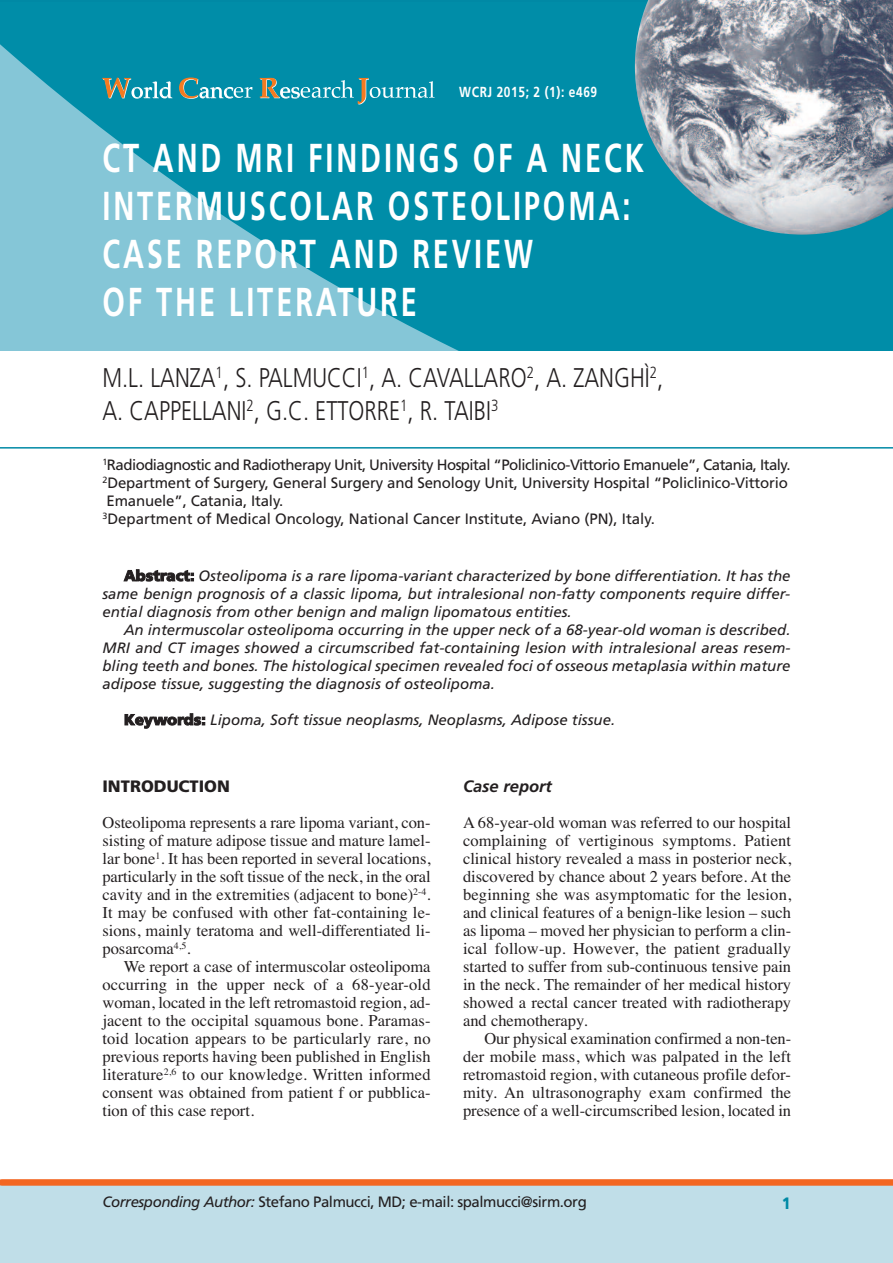
<style>
.page{position:relative;width:893px;height:1263px;background:#fff}
.page>*{position:absolute;margin:0;border:0;box-sizing:border-box;transform-origin:0 0}
.t1{font:700 40.35px/48px "Frutiger";letter-spacing:.1em;color:#fff;scale:.72 1}
.t2{font:300 27px/33px "Frutiger";color:#231f20;scale:.82 1}
.t3{font:16.5px/18px "Times";color:#231f20;text-align:justify}
.t4{font:900 16.5px "Frutiger";color:#231f20}
.t5{font:italic 700 16.5px "Frutiger";color:#231f20}
.t6{font:900 16.5px "Frutiger";color:#0089a5;scale:.82 1}
.t7{font:italic 15px/18px "Frutiger";color:#231f20;text-align:justify}
.t8{font:15px/18px "Frutiger";letter-spacing:-.01em;color:#231f20}
.t9{font:15px "Frutiger";letter-spacing:-.03em;color:#231f20}
.t10{font:700 14.55px "Frutiger";letter-spacing:.05em;color:#fff;scale:.82 1}
.s1{font-weight:900;font-style:normal}
.s2{font-style:italic}
</style>
<div class="page">
<div style="left:0;top:1180px;width:893px;height:83px;background:#c0dee8"></div>
<svg style="left:0;top:2px;width:893px;height:348px;background:#229bb4"></svg>
<hr style="left:0;top:0;width:893px;height:2px;background:#0089a5">
<img style="left:635px;top:0;width:258px;height:235px">
<div style="left:1px;top:1179px;width:892px;height:6px;background:#f36621"></div>
<svg style="left:102px;top:78px;width:70px;height:21px"></svg>
<svg style="left:179px;top:78px;width:73px;height:21px;background:#42a0ac"></svg>
<svg style="left:260px;top:78px;width:175px;height:26px;background:#339bab"></svg>
<hr style="left:0;top:447px;width:893px;height:2px;background:#0089a5">
<p class="t10" style="left:459px;top:86px;width:170px">WCRJ 2015; 2 (1): e469</p>
<h1 class="t1" style="left:102px;top:137px;width:754px">CT AND MRI FINDINGS OF A NECK<br>INTERMUSCOLAR OSTEOLIPOMA:<br>CASE REPORT AND REVIEW<br>OF THE LITERATURE</h1>
<h2 class="t2" style="left:102px;top:363px;width:685px">M.L. LANZA<sup>1</sup>, S. PALMUCCI<sup>1</sup>, A. CAVALLARO<sup>2</sup>, A. ZANGHÌ<sup>2</sup>,<br>A. CAPPELLANI<sup>2</sup>, G.C. ETTORRE<sup>1</sup>, R. TAIBI<sup>3</sup></h2>
<p class="t8" style="left:102px;top:457px;width:689px"><sup>1</sup>Radiodiagnostic and Radiotherapy Unit, University Hospital “Policlinico-Vittorio Emanuele”, Catania, Italy.<br><sup>2</sup>Department of Surgery, General Surgery and Senology Unit, University Hospital “Policlinico-Vittorio Emanuele”, Catania, Italy.<br><sup>3</sup>Department of Medical Oncology, National Cancer Institute, Aviano (PN), Italy.</p>
<p class="t7" style="left:102px;top:568px;width:689px;text-indent:22px"><span class="s1">Abstract:</span> Osteolipoma is a rare lipoma-variant characterized by bone differentiation. It has the same benign prognosis of a classic lipoma, but intralesional non-fatty components require differ&shy;ential diagnosis from other benign and malign lipomatous entities.</p>
<p class="t7" style="left:102px;top:622px;width:689px;text-indent:21px">An intermuscolar osteolipoma occurring in the upper neck of a 68-year-old woman is described.<br>MRI and CT images showed a circumscribed fat-containing lesion with intralesional areas resem&shy;bling teeth and bones. The histological specimen revealed foci of osseous metaplasia within mature adipose tissue, suggesting the diagnosis of osteolipoma.</p>
<p class="t7" style="left:124px;top:712px;width:493px"><span class="s1">Keywords:</span> Lipoma, Soft tissue neoplasms, Neoplasms, Adipose tissue.</p>
<p class="t4" style="left:102px;top:780px;width:129px">INTRODUCTION</p>
<p class="t3" style="left:102px;top:813px;width:330px">Osteolipoma represents a rare lipoma variant, con&shy;sisting of mature adipose tissue and mature lamel&shy;lar bone<sup>1</sup>. It has been reported in several locations, particularly in the soft tissue of the neck, in the oral cavity and in the extremities (adjacent to bone)<sup>2-4</sup>.<br>It may be confused with other fat-containing le&shy;sions, mainly teratoma and well-differentiated li&shy;posarcoma<sup>4,5</sup>.</p>
<p class="t3" style="left:102px;top:957px;width:330px;text-indent:21px">We report a case of intermuscolar osteolipoma occurring in the upper neck of a 68-year-old woman, located in the left retromastoid region, ad&shy;jacent to the occipital squamous bone. Paramas&shy;toid location appears to be particularly rare, no previous reports having been published in English literature<sup>2,6</sup> to our knowledge. Written informed consent was obtained from patient f or pubblica&shy;tion of this case report.</p>
<p class="t5" style="left:463px;top:780px;width:90px">Case report</p>
<p class="t3" style="left:463px;top:813px;width:330px">A 68-year-old woman was referred to our hospital complaining of vertiginous symptoms. Patient clinical history revealed a mass in posterior neck, discovered by chance about 2 years before. At the beginning she was asymptomatic for the lesion, and clinical features of a benign-like lesion – such as lipoma – moved her physician to perform a clin&shy;ical follow-up. However, the patient gradually started to suffer from sub-continuous tensive pain in the neck. The remainder of her medical history showed a rectal cancer treated with radiotherapy and chemotherapy.</p>
<p class="t3" style="left:463px;top:1029px;width:330px;text-indent:21px">Our physical examination confirmed a non-ten&shy;der mobile mass, which was palpated in the left retromastoid region, with cutaneous profile defor&shy;mity. An ultrasonography exam confirmed the presence of a well-circumscribed lesion, located in</p>
<p class="t9" style="left:102px;top:1196px;width:486px"><span class="s2">Corresponding Author:</span> Stefano Palmucci, MD; e-mail: spalmucci@sirm.org</p>
<p class="t6" style="left:782px;top:1197px;width:12px">1</p>
</div>
